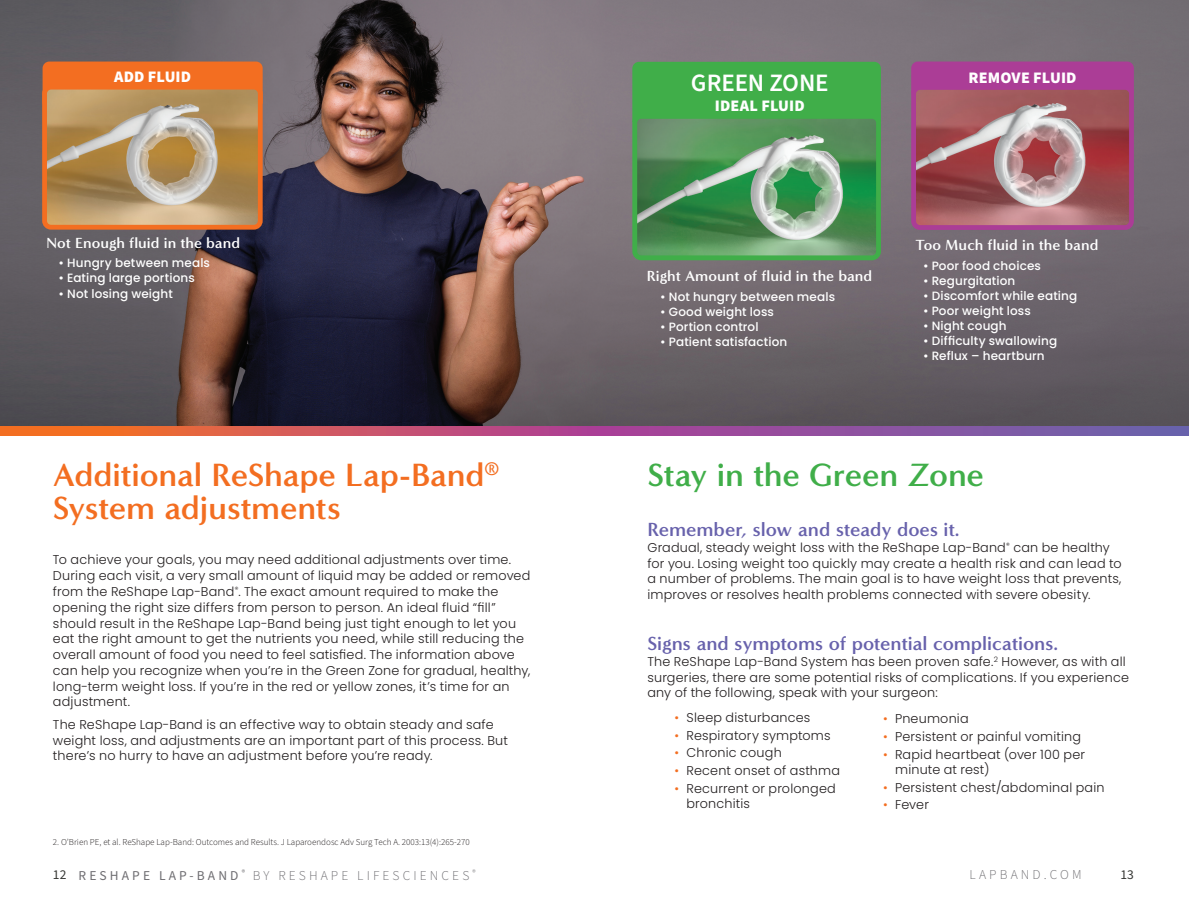
<style>
.page{position:relative;width:1189px;height:919px;background:#fff}
.page>*{position:absolute;margin:0;border:0;box-sizing:border-box;transform-origin:0 0}
.t1{font:700 33px/33px "Minerva Modern";letter-spacing:-.01em;color:#f36e21}
.t2{font:700 33px "Minerva Modern";letter-spacing:-.01em;color:#40ae49}
.t3{font:600 25.05px "Source Sans 3";letter-spacing:-.005em;color:#fff}
.t4{font:700 19.5px "Minerva Modern";letter-spacing:-.005em;color:#6862ac}
.t5{font:900 16.05px "Source Sans 3";letter-spacing:.005em;color:#fff}
.t6{font:700 15px "Minerva Modern";letter-spacing:.005em;color:#fff}
.t7{font:300 13.5px "Source Sans Pro";letter-spacing:.23em;color:#6e6d71}
.t8{font:13.5px "Source Sans Pro";color:#373835}
.t9{font:300 12.75px/15.8px "Poppins";letter-spacing:.015em;color:#231f20}
.t10{font:500 12px "Poppins";letter-spacing:.01em;color:#fff}
.t11{font:300 9px "Source Sans 3";color:#231f20}
.s1{color:#f36e21}
.s2{font-weight:400}
</style>
<div class="page">
<img style="left:0;top:0;width:1188px;height:427px">
<div style="left:632px;top:62px;width:248px;height:56px;background:#40ae49"></div>
<img style="left:638px;top:120px;width:236px;height:134px">
<div style="left:632px;top:114px;width:248px;height:146px;border:5px solid #40ae49;border-radius:6px"></div>
<div style="left:910px;top:61px;width:223px;height:28px;background:#ab3d96"></div>
<img style="left:916px;top:91px;width:211px;height:133px">
<div style="left:910px;top:85px;width:223px;height:145px;border:5px solid #ab3d96;border-radius:6px"></div>
<div style="left:43px;top:61px;width:219px;height:28px;background:#f36e21"></div>
<img style="left:48px;top:91px;width:208px;height:132px">
<div style="left:42px;top:85px;width:220px;height:144px;border:5px solid #f36e21;border-radius:6px"></div>
<svg style="left:0;top:427px;width:1188px;height:8px;background:#af567c"></svg>
<p class="t5" style="left:114px;top:66px;width:78px">ADD FLUID</p>
<p class="t5" style="left:968px;top:66px;width:109px">REMOVE FLUID</p>
<p class="t3" style="left:690px;top:66px;width:139px">GREEN ZONE</p>
<p class="t5" style="left:714px;top:95px;width:91px">IDEAL FLUID</p>
<p class="t6" style="left:46px;top:234px;width:195px">Not Enough fluid in the band</p>
<p class="t10" style="left:58px;top:256px;width:153px">• Hungry between meals</p>
<p class="t10" style="left:58px;top:271px;width:138px">• Eating large portions</p>
<p class="t10" style="left:58px;top:286px;width:116px">• Not losing weight</p>
<p class="t1" style="left:53px;top:458px;width:447px">Additional ReShape Lap-Band<sup>®<br></sup>System adjustments</p>
<p class="t9" style="left:53px;top:552px;width:479px">To achieve your goals, you may need additional adjustments over time.<br>During each visit, a very small amount of liquid may be added or removed from the ReShape Lap-Band<sup>®</sup>. The exact amount required to make the opening the right size differs from person to person. An ideal fluid “fill” should result in the ReShape Lap-Band being just tight enough to let you eat the right amount to get the nutrients you need, while still reducing the overall amount of food you need to feel satisfied. The information above can help you recognize when you’re in the Green Zone for gradual, healthy, long-term weight loss. If you’re in the red or yellow zones, it’s time for an adjustment.</p>
<p class="t9" style="left:53px;top:716px;width:456px">The ReShape Lap-Band is an effective way to obtain steady and safe weight loss, and adjustments are an important part of this process. But there’s no hurry to have an adjustment before you’re ready.</p>
<p class="t11" style="left:53px;top:835px;width:418px">2. O’Brien PE, et al. ReShape Lap-Band: Outcomes and Results. J Laparoendosc Adv Surg Tech A. 2003:13(4):265-270</p>
<p class="t6" style="left:646px;top:267px;width:227px">Right Amount of fluid in the band</p>
<p class="t10" style="left:660px;top:289px;width:176px">• Not hungry between meals</p>
<p class="t10" style="left:660px;top:304px;width:115px">• Good weight loss</p>
<p class="t10" style="left:660px;top:319px;width:100px">• Portion control</p>
<p class="t10" style="left:660px;top:334px;width:129px">• Patient satisfaction</p>
<p class="t6" style="left:915px;top:236px;width:184px">Too Much fluid in the band</p>
<p class="t10" style="left:922px;top:258px;width:119px">• Poor food choices</p>
<p class="t10" style="left:922px;top:273px;width:94px">• Regurgitation</p>
<p class="t10" style="left:922px;top:288px;width:156px">• Discomfort while eating</p>
<p class="t10" style="left:922px;top:303px;width:109px">• Poor weight loss</p>
<p class="t10" style="left:922px;top:318px;width:85px">• Night cough</p>
<p class="t10" style="left:922px;top:333px;width:136px">• Difficulty swallowing</p>
<p class="t10" style="left:922px;top:348px;width:123px">• Reflux – heartburn</p>
<p class="t2" style="left:647px;top:454px;width:338px">Stay in the Green Zone</p>
<p class="t4" style="left:647px;top:517px;width:313px">Remember, slow and steady does it.</p>
<p class="t9" style="left:647px;top:539px;width:475px">Gradual, steady weight loss with the ReShape Lap-Band<sup>®</sup> can be healthy for you. Losing weight too quickly may create a health risk and can lead to a number of problems. The main goal is to have weight loss that prevents, improves or resolves health problems connected with severe obesity.</p>
<p class="t4" style="left:647px;top:631px;width:412px">Signs and symptoms of potential complications.</p>
<p class="t9" style="left:647px;top:653px;width:483px">The ReShape Lap-Band System has been proven safe.<sup>2</sup> However, as with all surgeries, there are some potential risks of complications. If you experience any of the following, speak with your surgeon:</p>
<p class="t9" style="left:674px;top:709px;width:137px"><span class="s1">•</span> Sleep disturbances</p>
<p class="t9" style="left:674px;top:727px;width:157px"><span class="s1">•</span> Respiratory symptoms</p>
<p class="t9" style="left:674px;top:744px;width:109px"><span class="s1">•</span> Chronic cough</p>
<p class="t9" style="left:674px;top:762px;width:167px"><span class="s1">•</span> Recent onset of asthma</p>
<p class="t9" style="left:686px;top:780px;width:151px;line-height:15px;text-indent:-12px"><span class="s1">•</span> Recurrent or prolonged bronchitis</p>
<p class="t9" style="left:882px;top:710px;width:87px"><span class="s1">•</span> Pneumonia</p>
<p class="t9" style="left:882px;top:728px;width:199px"><span class="s1">•</span> Persistent or painful vomiting</p>
<p class="t9" style="left:894px;top:746px;width:191px;line-height:15px;text-indent:-12px"><span class="s1">•</span> Rapid heartbeat (over 100 per minute at rest)</p>
<p class="t9" style="left:882px;top:779px;width:223px"><span class="s1">•</span> Persistent chest/abdominal pain</p>
<p class="t9" style="left:882px;top:796px;width:47px"><span class="s1">•</span> Fever</p>
<p class="t8" style="left:53px;top:864px;width:15px">12</p>
<p class="t7" style="left:79px;top:865px;width:398px"><span class="s2">RESHAPE LAP-BAND</span> <sup>®</sup> BY RESHAPE LIFESCIENCES <sup>®</sup></p>
<p class="t7" style="left:969px;top:864px;width:114px">LAPBAND.COM</p>
<p class="t8" style="left:1120px;top:864px;width:15px">13</p>
</div>
